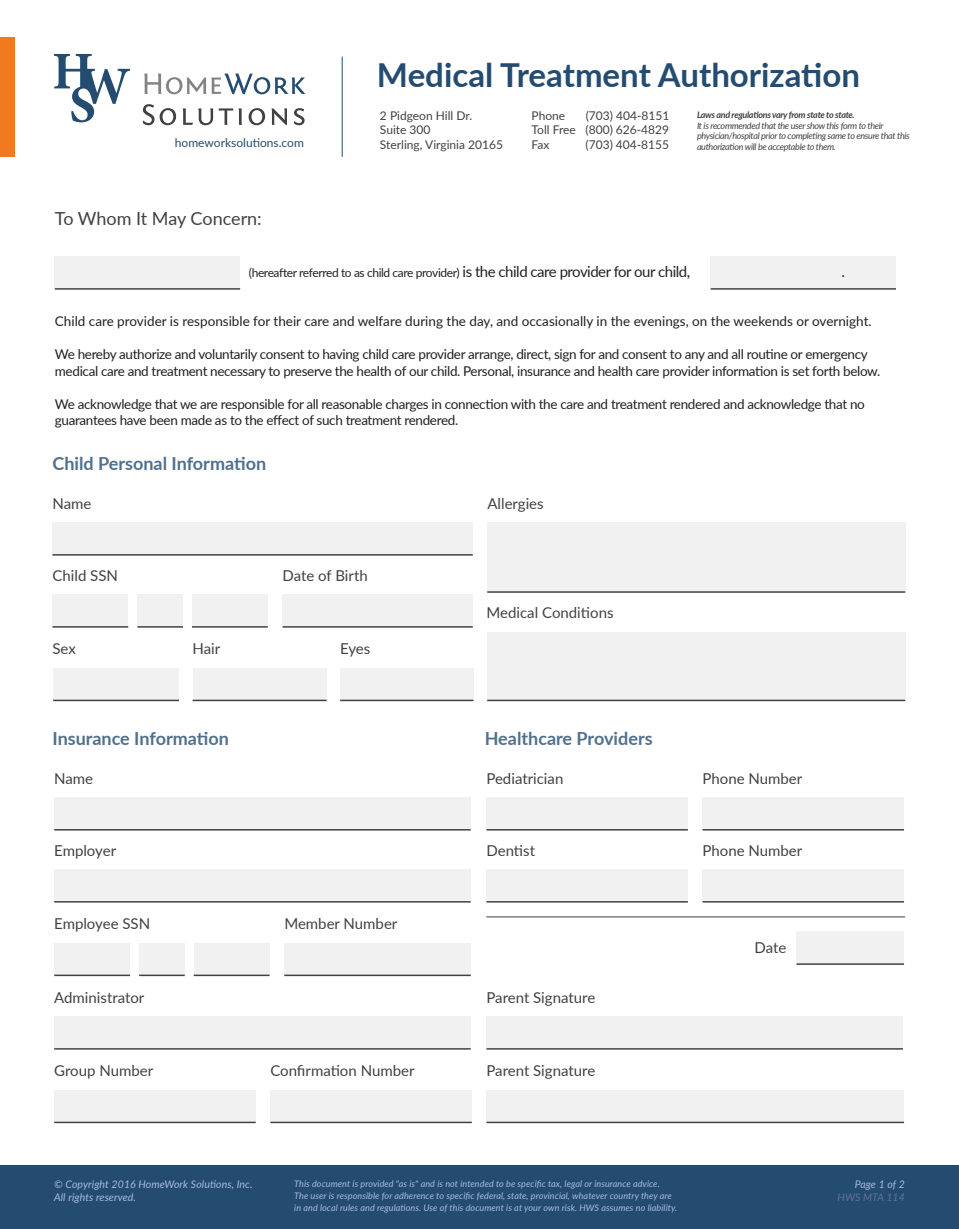
<style>
.page{position:relative;width:959px;height:1229px;background:#fff}
.page>*{position:absolute;margin:0;border:0;box-sizing:border-box;transform-origin:0 0}
.t1{font:700 33px "Lato";color:#244c71}
.t2{font:700 18px "Lato";color:rgb(36 76 113/.8)}
.t3{font:18px "Lato";letter-spacing:-.005em;color:#414042}
.t4{font:15px "Lato";color:#414042}
.t5{font:15px "Lato";color:#231f20}
.t6{font:13.5px/16.5px "Lato";letter-spacing:-.025em;color:#231f20}
.t7{font:13.5px "Lato";color:#231f20}
.t8{font:12px/14.4px "Lato";color:#414042}
.t9{font:12px "Lato";letter-spacing:-.035em;color:#231f20}
.t10{font:12px "Lato";color:#244c71}
.t11{font:italic 10.5px/13.5px "Lato";letter-spacing:.01em;color:#a7bae0}
.t12{font:italic 10.5px "Lato";letter-spacing:.01em;color:#607194}
.t13{font:italic 9px/12px "Lato";letter-spacing:.01em;color:#a7bae0}
.t14{font:italic 9px/10.8px "Lato";letter-spacing:-.035em;color:#414042}
.t15{font:italic 700 9px "Lato";letter-spacing:-.035em;color:#414042}
.s1{font-size:15px}
</style>
<div class="page">
<div style="left:796px;top:931px;width:108px;height:33px;background:#f1f1f2"></div>
<div style="left:710px;top:257px;width:186px;height:32px;background:#f1f1f2"></div>
<hr style="left:796px;top:963px;width:108px;height:1px;background:#414042">
<hr style="left:710px;top:288px;width:186px;height:2px;background:#414042">
<div style="left:55px;top:257px;width:185px;height:32px;background:#f1f1f2"></div>
<hr style="left:55px;top:288px;width:185px;height:2px;background:#414042">
<div style="left:52px;top:522px;width:421px;height:33px;background:#f1f1f2"></div>
<div style="left:282px;top:594px;width:191px;height:33px;background:#f1f1f2"></div>
<div style="left:52px;top:594px;width:76px;height:33px;background:#f1f1f2"></div>
<div style="left:137px;top:594px;width:46px;height:33px;background:#f1f1f2"></div>
<div style="left:192px;top:594px;width:76px;height:33px;background:#f1f1f2"></div>
<hr style="left:52px;top:554px;width:421px;height:1px;background:#414042">
<hr style="left:282px;top:626px;width:191px;height:1px;background:#414042">
<hr style="left:52px;top:626px;width:76px;height:1px;background:#414042">
<hr style="left:137px;top:626px;width:46px;height:1px;background:#414042">
<hr style="left:192px;top:626px;width:76px;height:1px;background:#414042">
<div style="left:53px;top:668px;width:126px;height:32px;background:#f1f1f2"></div>
<hr style="left:53px;top:699px;width:126px;height:2px;background:#414042">
<div style="left:192px;top:668px;width:134px;height:32px;background:#f1f1f2"></div>
<div style="left:340px;top:668px;width:133px;height:32px;background:#f1f1f2"></div>
<hr style="left:192px;top:699px;width:134px;height:2px;background:#414042">
<hr style="left:340px;top:699px;width:133px;height:2px;background:#414042">
<div style="left:487px;top:522px;width:418px;height:70px;background:#f1f1f2"></div>
<hr style="left:487px;top:591px;width:418px;height:2px;background:#414042">
<div style="left:487px;top:632px;width:418px;height:68px;background:#f1f1f2"></div>
<hr style="left:487px;top:699px;width:418px;height:2px;background:#414042">
<div style="left:54px;top:797px;width:416px;height:32px;background:#f1f1f2"></div>
<div style="left:54px;top:869px;width:416px;height:32px;background:#f1f1f2"></div>
<hr style="left:54px;top:829px;width:416px;height:1px;background:#414042">
<hr style="left:54px;top:901px;width:416px;height:1px;background:#414042">
<div style="left:284px;top:943px;width:186px;height:32px;background:#f1f1f2"></div>
<div style="left:54px;top:943px;width:76px;height:32px;background:#f1f1f2"></div>
<div style="left:139px;top:943px;width:46px;height:32px;background:#f1f1f2"></div>
<div style="left:194px;top:943px;width:75px;height:32px;background:#f1f1f2"></div>
<hr style="left:284px;top:974px;width:186px;height:2px;background:#414042">
<hr style="left:54px;top:974px;width:76px;height:2px;background:#414042">
<hr style="left:139px;top:974px;width:46px;height:2px;background:#414042">
<hr style="left:194px;top:974px;width:75px;height:2px;background:#414042">
<div style="left:54px;top:1016px;width:416px;height:32px;background:#f1f1f2"></div>
<hr style="left:54px;top:1048px;width:416px;height:1px;background:#414042">
<div style="left:54px;top:1090px;width:202px;height:32px;background:#f1f1f2"></div>
<hr style="left:54px;top:1121px;width:202px;height:2px;background:#414042">
<div style="left:270px;top:1090px;width:202px;height:32px;background:#f1f1f2"></div>
<hr style="left:270px;top:1121px;width:202px;height:2px;background:#414042">
<div style="left:486px;top:797px;width:202px;height:32px;background:#f1f1f2"></div>
<hr style="left:486px;top:829px;width:202px;height:1px;background:#414042">
<div style="left:702px;top:797px;width:202px;height:32px;background:#f1f1f2"></div>
<hr style="left:702px;top:829px;width:202px;height:1px;background:#414042">
<div style="left:486px;top:869px;width:202px;height:32px;background:#f1f1f2"></div>
<hr style="left:486px;top:901px;width:202px;height:1px;background:#414042">
<div style="left:702px;top:869px;width:202px;height:32px;background:#f1f1f2"></div>
<hr style="left:702px;top:901px;width:202px;height:1px;background:#414042">
<div style="left:486px;top:1016px;width:416px;height:32px;background:#f1f1f2"></div>
<hr style="left:486px;top:1048px;width:416px;height:1px;background:#414042">
<div style="left:486px;top:1090px;width:418px;height:32px;background:#f1f1f2"></div>
<hr style="left:486px;top:1121px;width:418px;height:2px;background:#414042">
<hr style="left:486px;top:916px;width:419px;height:1px;background:#414042">
<svg style="left:144px;top:74px;width:161px;height:20px"></svg>
<svg style="left:143px;top:104px;width:11px;height:21px"></svg>
<svg style="left:160px;top:108px;width:16px;height:17px"></svg>
<svg style="left:183px;top:108px;width:30px;height:17px"></svg>
<svg style="left:219px;top:108px;width:23px;height:17px"></svg>
<svg style="left:248px;top:108px;width:17px;height:17px"></svg>
<svg style="left:271px;top:108px;width:16px;height:17px"></svg>
<svg style="left:294px;top:108px;width:10px;height:17px"></svg>
<svg style="left:54px;top:54px;width:76px;height:68px"></svg>
<div style="left:0;top:38px;width:15px;height:119px;background:#f17a21"></div>
<hr style="left:342px;top:57px;width:1px;height:100px;background:#244c71">
<div style="left:0;top:1165px;width:958px;height:63px;background:#244c71"></div>
<p class="t10" style="left:175px;top:134px;width:130px">homeworksolutions.com</p>
<h1 class="t1" style="left:377px;top:51px;width:484px">Medical Treatment Authorization</h1>
<p class="t8" style="left:531px;top:108px;width:35px">Phone</p>
<p class="t8" style="left:531px;top:108px;width:139px;text-align:justify;text-indent:54px">(703) 404-8151<br>Toll Free (800) 626-4829<br>Fax</p>
<p class="t8" style="left:380px;top:108px;width:124px">2 Pidgeon Hill Dr.<br>Suite 300<br>Sterling, Virginia 20165</p>
<p class="t15" style="left:697px;top:108px;width:159px">Laws and regulations vary from state to state.</p>
<p class="t14" style="left:697px;top:119px;width:214px">It is recommended that the user show this form to their physician/hospital prior to completing same to ensure that this authorization will be acceptable to them.</p>
<p class="t8" style="left:585px;top:137px;width:85px">(703) 404-8155</p>
<h2 class="t3" style="left:55px;top:206px;width:208px">To Whom It May Concern:</h2>
<p class="t9" style="left:249px;top:264px;width:443px">(hereafter referred to as child care provider) <span class="s1">is the child care provider for our child,</span></p>
<p class="t5" style="left:841px;top:261px;width:5px">.</p>
<p class="t7" style="left:55px;top:312px;width:818px">Child care provider is responsible for their care and welfare during the day, and occasionally in the evenings, on the weekends or overnight.</p>
<p class="t6" style="left:55px;top:346px;width:827px">We hereby authorize and voluntarily consent to having child care provider arrange, direct, sign for and consent to any and all routine or emergency medical care and treatment necessary to preserve the health of our child. Personal, insurance and health care provider information is set forth below.</p>
<p class="t6" style="left:55px;top:395px;width:811px">We acknowledge that we are responsible for all reasonable charges in connection with the care and treatment rendered and acknowledge that no guarantees have been made as to the effect of such treatment rendered.</p>
<h2 class="t2" style="left:52px;top:450px;width:215px">Child Personal Information</h2>
<p class="t4" style="left:52px;top:493px;width:40px">Name</p>
<p class="t4" style="left:52px;top:565px;width:67px">Child SSN</p>
<p class="t4" style="left:282px;top:565px;width:87px">Date of Birth</p>
<p class="t4" style="left:52px;top:638px;width:25px">Sex</p>
<p class="t4" style="left:192px;top:638px;width:29px">Hair</p>
<p class="t4" style="left:340px;top:638px;width:32px">Eyes</p>
<h2 class="t2" style="left:52px;top:724px;width:178px">Insurance Information</h2>
<p class="t4" style="left:54px;top:767px;width:40px">Name</p>
<p class="t4" style="left:54px;top:839px;width:63px">Employer</p>
<p class="t4" style="left:54px;top:913px;width:97px">Employee SSN</p>
<p class="t4" style="left:284px;top:913px;width:115px">Member Number</p>
<p class="t4" style="left:54px;top:986px;width:92px">Administrator</p>
<p class="t4" style="left:54px;top:1060px;width:100px">Group Number</p>
<p class="t4" style="left:270px;top:1060px;width:146px">Confirmation Number</p>
<p class="t4" style="left:487px;top:493px;width:58px">Allergies</p>
<p class="t4" style="left:486px;top:602px;width:128px">Medical Conditions</p>
<h2 class="t2" style="left:484px;top:724px;width:169px">Healthcare Providers</h2>
<p class="t4" style="left:486px;top:767px;width:78px">Pediatrician</p>
<p class="t4" style="left:702px;top:767px;width:101px">Phone Number</p>
<p class="t4" style="left:486px;top:839px;width:50px">Dentist</p>
<p class="t4" style="left:702px;top:839px;width:101px">Phone Number</p>
<p class="t4" style="left:486px;top:986px;width:110px">Parent Signature</p>
<p class="t4" style="left:486px;top:1060px;width:110px">Parent Signature</p>
<p class="t4" style="left:754px;top:936px;width:33px">Date</p>
<p class="t11" style="left:54px;top:1176px;width:200px">© Copyright 2016 HomeWork Solutions, Inc.<br>All rights reserved.</p>
<p class="t11" style="left:854px;top:1176px;width:52px">Page 1 of 2</p>
<p class="t13" style="left:294px;top:1177px;width:384px">This document is provided "as is" and is not intended to be specific tax, legal or insurance advice.<br>The user is responsible for adherence to specific federal, state, provincial, whatever country they are in and local rules and regulations. Use of this document is at your own risk. HWS assumes no liability.</p>
<p class="t12" style="left:837px;top:1190px;width:69px">HWS MTA 114</p>
</div>
